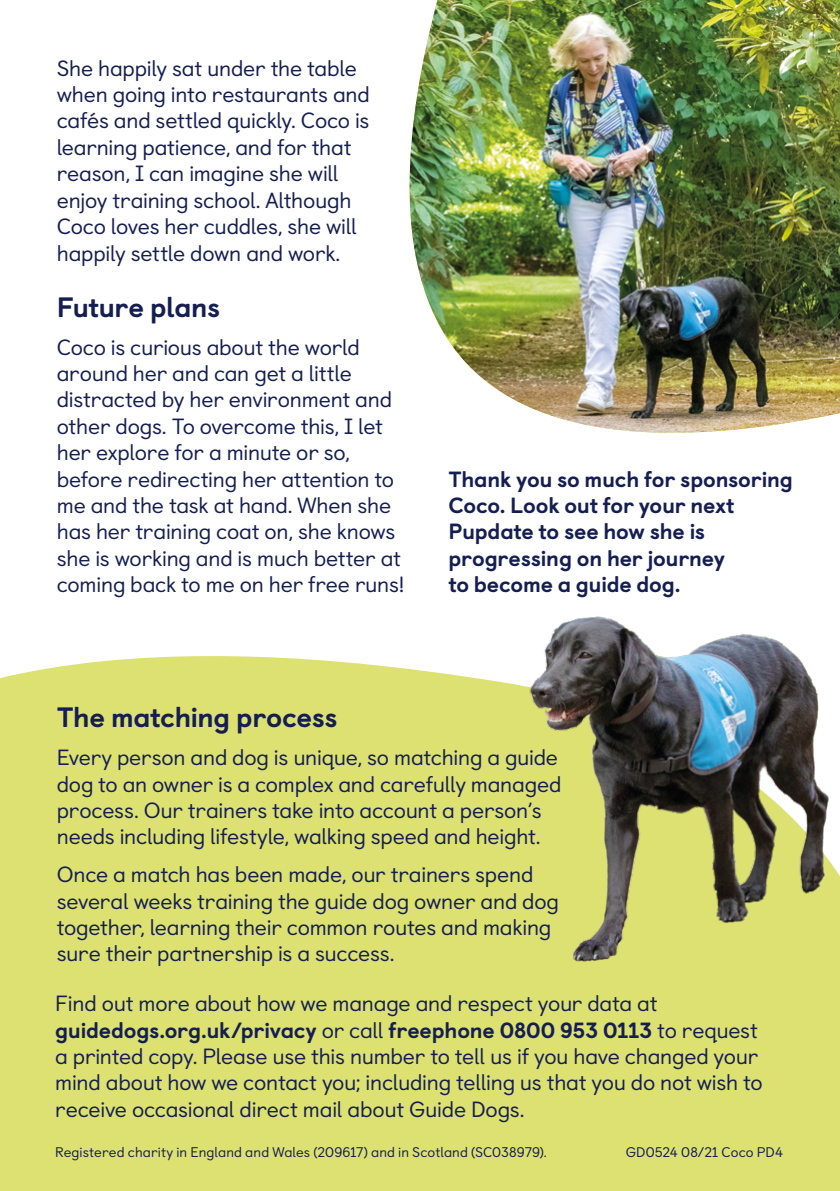
<style>
.page{position:relative;width:840px;height:1191px;background:#fff}
.page>*{position:absolute;margin:0;border:0;box-sizing:border-box;transform-origin:0 0}
.h2_main{font:800 28px "Castledown";letter-spacing:-.015em;color:#151e53}
.p_main{font:22px/26.4px "Castledown";letter-spacing:-.01em;color:#151e53}
.p_main-2{font:800 22px/26.4px "Castledown";letter-spacing:-.01em;color:#151e53}
.note{font:14px "Castledown";letter-spacing:.005em;color:#151e53}
.s1{font-weight:800}
</style>
<div class="page">
<img style="left:409px;top:0;width:430px;height:433px">
<div style="left:0;top:656px;width:839px;height:535px;background:#dce171"></div>
<img style="left:322px;top:616px;width:517px;height:387px">
<p class="p_main" style="left:57px;top:53px;width:314px">She happily sat under the table when going into restaurants and cafés and settled quickly. Coco is learning patience, and for that reason, I can imagine she will enjoy training school. Although<br>Coco loves her cuddles, she will happily settle down and work.</p>
<h2 class="h2_main" style="left:57px;top:284px;width:165px">Future plans</h2>
<p class="p_main" style="left:57px;top:332px;width:349px">Coco is curious about the world around her and can get a little distracted by her environment and other dogs. To overcome this, I let her explore for a minute or so, before redirecting her attention to me and the task at hand. When she has her training coat on, she knows she is working and is much better at coming back to me on her free runs!</p>
<p class="p_main-2" style="left:448px;top:464px;width:346px">Thank you so much for sponsoring<br>Coco. Look out for your next<br>Pupdate to see how she is progressing on her journey<br>to become a guide dog.</p>
<h2 class="h2_main" style="left:57px;top:694px;width:282px">The matching process</h2>
<p class="p_main" style="left:57px;top:742px;width:506px">Every person and dog is unique, so matching a guide dog to an owner is a complex and carefully managed process. Our trainers take into account a person’s needs including lifestyle, walking speed and height.</p>
<p class="p_main" style="left:57px;top:859px;width:503px">Once a match has been made, our trainers spend several weeks training the guide dog owner and dog together, learning their common routes and making sure their partnership is a success.</p>
<p class="p_main" style="left:55px;top:988px;width:708px">Find out more about how we manage and respect your data at <span class="s1">guidedogs.org.uk/privacy</span> or call <span class="s1">freephone 0800 953 0113</span> to request a printed copy. Please use this number to tell us if you have changed your mind about how we contact you; including telling us that you do not wish to receive occasional direct mail about Guide Dogs.</p>
<p class="note" style="left:55px;top:1140px;width:493px">Registered charity in England and Wales (209617) and in Scotland (SC038979).</p>
<p class="note" style="left:625px;top:1140px;width:159px">GD0524 08/21 Coco PD4</p>
</div>
